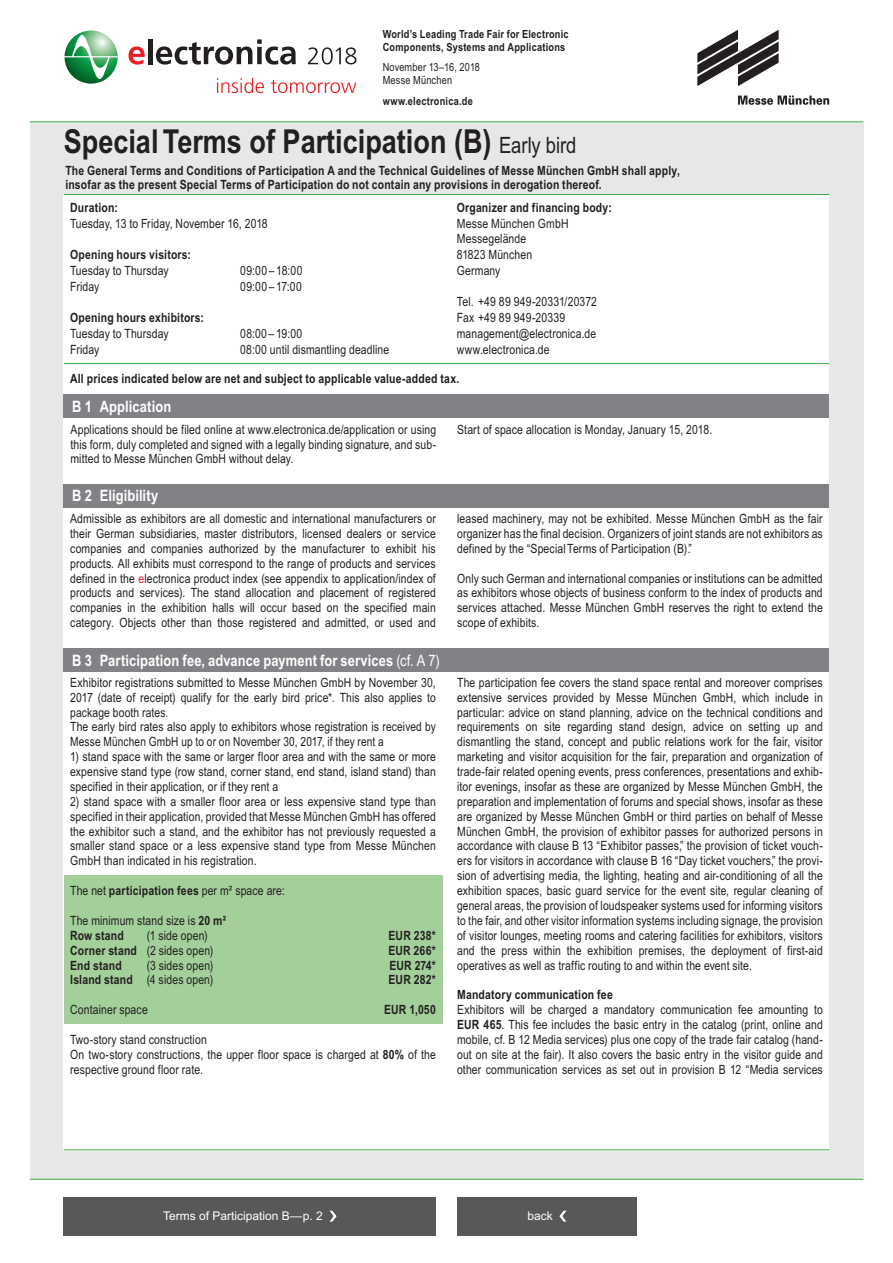
<style>
.page{position:relative;width:893px;height:1263px;background:#fff}
.page>*{position:absolute;margin:0;border:0;box-sizing:border-box;transform-origin:0 0}
.t1{font:700 33px "Arial Narrow";color:#231f20}
.t2{font:700 15.75px "Arial Narrow";letter-spacing:.005em;color:#fff}
.t3{font:12.75px/14.9px "Arial Narrow";letter-spacing:.01em;color:#231f20;text-align:justify}
.t4{font:700 12.75px/14.2px "Arial Narrow";letter-spacing:.015em;color:#231f20}
.t5{font:12px "Arial";color:#fff}
.t6{font:700 11.25px/12.8px "Arial Narrow";letter-spacing:.02em;color:#231f20}
.t7{font:11.25px/12.8px "Arial Narrow";letter-spacing:.015em;color:#231f20}
.s1{font-weight:400;font-size:22.5px}
.s2{color:#ee1d23}
.s3{font-weight:400}
.s4{font-weight:700}
</style>
<div class="page">
<div style="left:30px;top:122px;width:833px;height:1057px;background:#e6e7e9"></div>
<hr style="left:30px;top:1179px;width:833px;height:1px;background:#40ae49">
<div style="left:64px;top:194px;width:765px;height:956px;background:#fff"></div>
<hr style="left:30px;top:121px;width:833px;height:1px;background:#40ae49">
<hr style="left:64px;top:1149px;width:765px;height:1px;background:#40ae49">
<hr style="left:64px;top:194px;width:765px;height:1px;background:#40ae49">
<svg style="left:738px;top:96px;width:91px;height:9px"></svg>
<svg style="left:697px;top:30px;width:82px;height:56px"></svg>
<svg style="left:217px;top:78px;width:47px;height:15px"></svg>
<svg style="left:271px;top:80px;width:85px;height:13px"></svg>
<svg style="left:129px;top:46px;width:16px;height:19px"></svg>
<hr style="left:148px;top:39px;width:4px;height:25px;background:#231f20">
<svg style="left:156px;top:39px;width:140px;height:26px"></svg>
<svg style="left:65px;top:31px;width:53px;height:53px"></svg>
<svg style="left:308px;top:47px;width:48px;height:17px"></svg>
<hr style="left:64px;top:363px;width:765px;height:1px;background:#40ae49">
<div style="left:64px;top:1197px;width:372px;height:38px;background:#57585a"></div>
<svg style="left:329px;top:1211px;width:8px;height:11px"></svg>
<div style="left:457px;top:1197px;width:180px;height:38px;background:#57585a"></div>
<svg style="left:559px;top:1211px;width:7px;height:11px"></svg>
<div style="left:64px;top:876px;width:378px;height:148px;background:#a3cf9a"></div>
<div style="left:64px;top:395px;width:765px;height:23px;background:#808285"></div>
<div style="left:64px;top:484px;width:765px;height:23px;background:#808285"></div>
<div style="left:64px;top:648px;width:765px;height:24px;background:#808285"></div>
<p class="t6" style="left:383px;top:27px;width:187px">World’s Leading Trade Fair for Electronic<br>Components, Systems and Applications</p>
<p class="t7" style="left:383px;top:61px;width:99px">November 13–16, 2018<br>Messe München</p>
<p class="t6" style="left:383px;top:94px;width:92px">www.electronica.de</p>
<h1 class="t1" style="left:64px;top:116px;width:514px">Special Terms of Participation (B) <span class="s1">Early bird</span></h1>
<p class="t4" style="left:65px;top:162px;width:616px">The General Terms and Conditions of Participation A and the Technical Guidelines of Messe München GmbH shall apply, insofar as the present Special Terms of Participation do not contain any provisions in derogation thereof.</p>
<p class="t4" style="left:457px;top:200px;width:157px">Organizer and financing body:</p>
<p class="t3" style="left:457px;top:215px;width:113px;line-height:15.8px;text-align:left">Messe München GmbH<br>Messegelände<br>81823 München<br>Germany</p>
<p class="t3" style="left:457px;top:294px;width:142px;line-height:15.8px;text-align:left">Tel. +49 89 949-20331/20372<br>Fax +49 89 949-20339 management@electronica.de www.electronica.de</p>
<p class="t4" style="left:70px;top:371px;width:391px">All prices indicated below are net and subject to applicable value-added tax.</p>
<p class="t3" style="left:70px;top:421px;width:367px">Applications should be filed online at www.electronica.de/application or using this form, duly completed and signed with a legally binding signature, and sub&shy;mitted to Messe München GmbH without delay.</p>
<p class="t3" style="left:457px;top:421px;width:257px">Start of space allocation is Monday, January 15, 2018.</p>
<p class="t4" style="left:70px;top:200px;width:49px">Duration:</p>
<p class="t3" style="left:70px;top:215px;width:199px">Tuesday, 13 to Friday, November 16, 2018</p>
<p class="t4" style="left:70px;top:247px;width:122px">Opening hours visitors:</p>
<p class="t3" style="left:70px;top:262px;width:100px">Tuesday to Thursday</p>
<p class="t3" style="left:240px;top:262px;width:64px">09:00 – 18:00</p>
<p class="t3" style="left:70px;top:278px;width:31px">Friday</p>
<p class="t3" style="left:240px;top:278px;width:63px">09:00 – 17:00</p>
<p class="t4" style="left:70px;top:310px;width:135px">Opening hours exhibitors:</p>
<p class="t3" style="left:70px;top:325px;width:100px">Tuesday to Thursday</p>
<p class="t3" style="left:240px;top:325px;width:64px">08:00 – 19:00</p>
<p class="t3" style="left:70px;top:341px;width:31px">Friday</p>
<p class="t3" style="left:240px;top:341px;width:151px">08:00 until dismantling deadline</p>
<p class="t2" style="left:72px;top:395px;width:100px">B 1 Application</p>
<p class="t2" style="left:72px;top:484px;width:87px">B 2 Eligibility</p>
<p class="t3" style="left:70px;top:511px;width:367px">Admissible as exhibitors are all domestic and international manufacturers or their German subsidiaries, master distributors, licensed dealers or service companies and companies authorized by the manufacturer to exhibit his products. All exhibits must correspond to the range of products and services defined in the <span class="s2">e</span>lectronica product index (see appendix to application/index of products and services). The stand allocation and placement of registered companies in the exhibition halls will occur based on the specified main category. Objects other than those registered and admitted, or used and</p>
<p class="t3" style="left:457px;top:511px;width:367px">leased machinery, may not be exhibited. Messe München GmbH as the fair organizer has the final decision. Organizers of joint stands are not exhibitors as defined by the “Special Terms of Participation (B).”</p>
<p class="t3" style="left:457px;top:570px;width:367px">Only such German and international companies or institutions can be admitted as exhibitors whose objects of business conform to the index of products and services attached. Messe München GmbH reserves the right to extend the scope of exhibits.</p>
<p class="t2" style="left:72px;top:648px;width:369px">B 3 Participation fee, advance payment for services <span class="s3">(cf. A 7)</span></p>
<p class="t3" style="left:70px;top:674px;width:367px;text-align:left">Exhibitor registrations submitted to Messe München GmbH by November 30, 2017 (date of receipt) qualify for the early bird price*. This also applies to package booth rates.<br>The early bird rates also apply to exhibitors whose registration is received by Messe München GmbH up to or on November 30, 2017, if they rent a</p>
<p class="t3" style="left:70px;top:749px;width:367px">1) stand space with the same or larger floor area and with the same or more expensive stand type (row stand, corner stand, end stand, island stand) than specified in their application, or if they rent a</p>
<p class="t3" style="left:70px;top:793px;width:367px">2) stand space with a smaller floor area or less expensive stand type than specified in their application, provided that Messe München GmbH has offered the exhibitor such a stand, and the exhibitor has not previously requested a smaller stand space or a less expensive stand type from Messe München GmbH than indicated in his registration.</p>
<p class="t3" style="left:70px;top:883px;width:216px">The net <span class="s4">participation fees</span> per m² space are:</p>
<p class="t3" style="left:70px;top:912px;width:158px">The minimum stand size is <span class="s4">20 m²<br>Row stand</span></p>
<p class="t3" style="left:147px;top:927px;width:62px">(1 side open)</p>
<p class="t4" style="left:389px;top:927px;width:49px">EUR 238*</p>
<p class="t3" style="left:70px;top:942px;width:145px"><span class="s4">Corner stand</span> (2 sides open)</p>
<p class="t4" style="left:388px;top:942px;width:49px">EUR 266*</p>
<p class="t4" style="left:70px;top:957px;width:53px">End stand</p>
<p class="t3" style="left:147px;top:957px;width:68px">(3 sides open)</p>
<p class="t4" style="left:389px;top:957px;width:48px">EUR 274*</p>
<p class="t3" style="left:70px;top:972px;width:145px"><span class="s4">Island stand</span> (4 sides open)</p>
<p class="t4" style="left:389px;top:972px;width:49px">EUR 282*</p>
<p class="t3" style="left:70px;top:1002px;width:79px">Container space</p>
<p class="t4" style="left:384px;top:1002px;width:53px">EUR 1,050</p>
<p class="t3" style="left:70px;top:1031px;width:367px;text-align:left">Two-story stand construction<br>On two-story constructions, the upper floor space is charged at <span class="s4">80%</span> of the respective ground floor rate.</p>
<p class="t3" style="left:457px;top:674px;width:367px">The participation fee covers the stand space rental and moreover comprises extensive services provided by Messe München GmbH, which include in particular: advice on stand planning, advice on the technical conditions and requirements on site regarding stand design, advice on setting up and dismantling the stand, concept and public relations work for the fair, visitor marketing and visitor acquisition for the fair, preparation and organization of trade-fair related opening events, press conferences, presentations and exhib&shy;itor evenings, insofar as these are organized by Messe München GmbH, the preparation and implementation of forums and special shows, insofar as these are organized by Messe München GmbH or third parties on behalf of Messe München GmbH, the provision of exhibitor passes for authorized persons in accordance with clause B 13 “Exhibitor passes,” the provision of ticket vouch&shy;ers for visitors in accordance with clause B 16 “Day ticket vouchers,” the provi&shy;sion of advertising media, the lighting, heating and air-conditioning of all the exhibition spaces, basic guard service for the event site, regular cleaning of general areas, the provision of loudspeaker systems used for informing visitors to the fair, and other visitor information systems including signage, the provision of visitor lounges, meeting rooms and catering facilities for exhibitors, visitors and the press within the exhibition premises, the deployment of first-aid operatives as well as traffic routing to and within the event site.</p>
<p class="t4" style="left:457px;top:987px;width:157px">Mandatory communication fee</p>
<p class="t3" style="left:457px;top:1002px;width:367px">Exhibitors will be charged a mandatory communication fee amounting to <span class="s4">EUR 465</span>. This fee includes the basic entry in the catalog (print, online and mobile, cf. B 12 Media services) plus one copy of the trade fair catalog (hand&shy;out on site at the fair). It also covers the basic entry in the visitor guide and other communication services as set out in provision B 12 “Media services</p>
<p class="t5" style="left:163px;top:1208px;width:161px">Terms of Participation B—p. 2</p>
<p class="t5" style="left:527px;top:1208px;width:27px">back</p>
</div>
